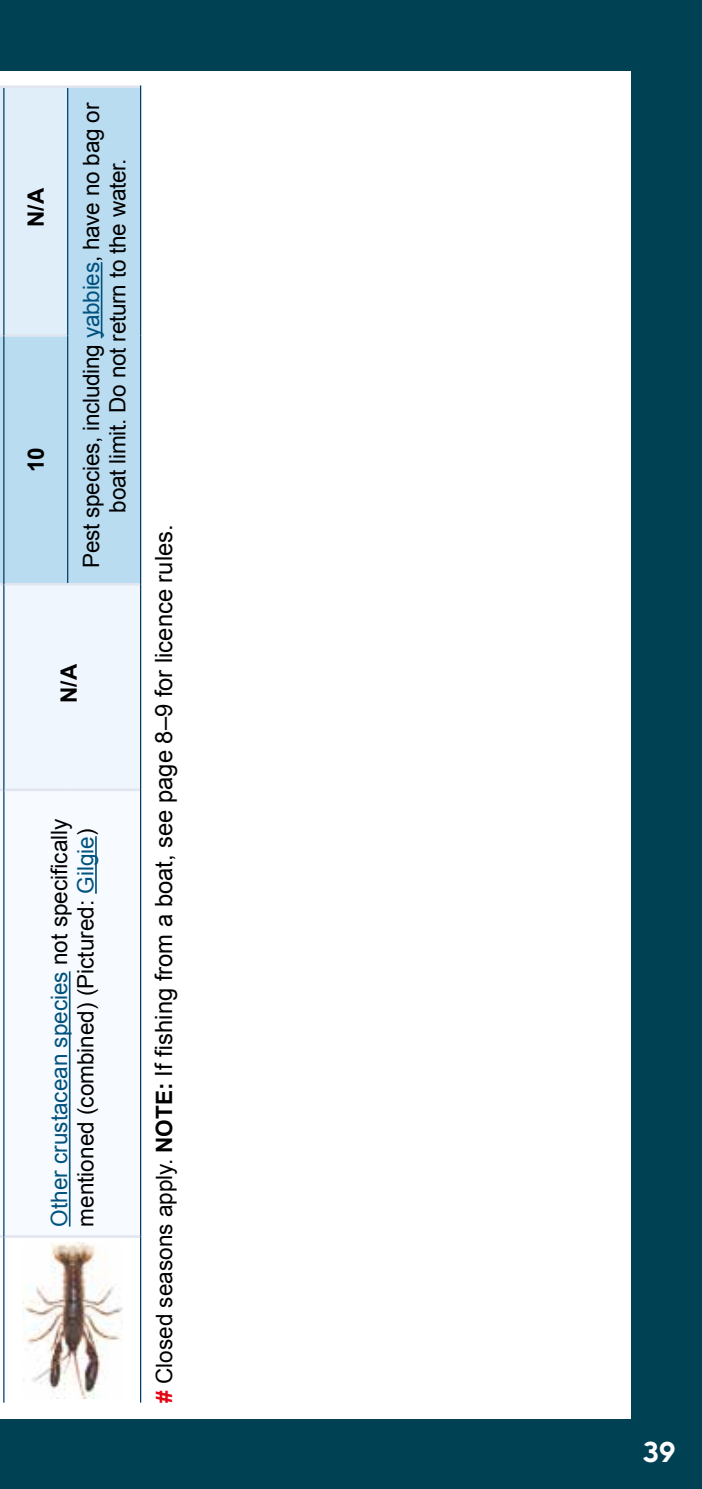
<style>
.page{position:relative;width:702px;height:1489px;background:#fff}
.page>*{position:absolute;margin:0;border:0;box-sizing:border-box;transform-origin:0 0}
.t1{font:600 27.5px "Madani";color:#fff}
.t2{font:23.75px "Arial";color:#000}
.t3{font:22.5px/26.2px "Arial";color:#000}
.t4{font:700 22.5px "Arial";color:#000}
.s1{color:#00537e}
.s2{font-weight:700;font-size:22.5px;color:#e30613}
.s3{font-size:22.5px}
.s4{font-weight:700;font-size:22.5px}
</style>
<div class="page">
<div style="left:0;top:0;width:702px;height:1488px;background:#004153"></div>
<div style="left:0;top:71px;width:631px;height:1346px;background:#fff"></div>
<svg style="left:0;top:791px;width:140px;height:436px"></svg>
<div style="left:0;top:88px;width:140px;height:495px;background:#b9dcf1"></div>
<svg style="left:0;top:1235px;width:140px;height:164px"></svg>
<div style="left:0;top:583px;width:140px;height:208px;background:#f0f6fd"></div>
<div style="left:0;top:85px;width:67px;height:252px;background:#dfeef9"></div>
<hr style="left:3px;top:1236px;width:2px;height:166px;background:#003e69">
<hr style="left:5px;top:1235px;width:63px;height:2px;background:#e1e5ef">
<hr style="left:68px;top:1235px;width:72px;height:2px;background:#e1e5ef">
<hr style="left:3px;top:789px;width:2px;height:447px;background:#003e69">
<hr style="left:5px;top:788px;width:63px;height:3px;background:#e1e5ef">
<hr style="left:68px;top:788px;width:72px;height:3px;background:#e1e5ef">
<hr style="left:3px;top:584px;width:2px;height:205px;background:#003e69">
<hr style="left:5px;top:583px;width:63px;height:2px;background:#e1e5ef">
<hr style="left:3px;top:335px;width:2px;height:249px;background:#003e69">
<hr style="left:5px;top:334px;width:62px;height:3px;background:#e1e5ef">
<hr style="left:3px;top:88px;width:2px;height:247px;background:#003e69">
<hr style="left:4px;top:85px;width:64px;height:3px;background:#e1e5ef">
<hr style="left:68px;top:583px;width:72px;height:2px;background:#e1e5ef">
<hr style="left:67px;top:335px;width:1px;height:248px;background:#003e69">
<hr style="left:67px;top:88px;width:1px;height:247px;background:#003e69">
<hr style="left:68px;top:85px;width:72px;height:3px;background:#e1e5ef">
<hr style="left:140px;top:1236px;width:1px;height:166px;background:#003e69">
<hr style="left:140px;top:789px;width:1px;height:447px;background:#003e69">
<hr style="left:140px;top:584px;width:1px;height:205px;background:#003e69">
<hr style="left:140px;top:335px;width:1px;height:249px;background:#003e69">
<hr style="left:140px;top:85px;width:1px;height:250px;background:#003e69">
<img style="left:22px;top:1242px;width:100px;height:156px">
<hr style="left:69px;top:971px;width:1px;height:255px;background:#00537e">
<hr style="left:95px;top:836px;width:2px;height:57px;background:#00537e">
<hr style="left:101px;top:262px;width:1px;height:76px;background:#00537e">
<p class="t4" style="left:21px;top:227px;width:40px;rotate:-90deg">N/A</p>
<p class="t4" style="left:21px;top:472px;width:27px;rotate:-90deg">10</p>
<p class="t3" style="left:78px;top:568px;width:467px;text-align:center;rotate:-90deg">Pest species, including <span class="s1">yabbies</span>, have no bag or boat limit. Do not return to the water.</p>
<p class="t4" style="left:54px;top:703px;width:40px;rotate:-90deg">N/A</p>
<p class="t3" style="left:46px;top:1226px;width:409px;rotate:-90deg"><span class="s1">Other crustacean species</span> not specifically mentioned (combined) (Pictured: <span class="s1">Gilgie</span>)</p>
<p class="t2" style="left:148px;top:1402px;width:879px;rotate:-90deg"><span class="s2">#</span> <span class="s3">Closed seasons apply.</span> <span class="s4">NOTE:</span> If fishing from a boat, see page 8–9 for licence rules.</p>
<p class="t1" style="left:643px;top:1429px;width:34px">39</p>
</div>
